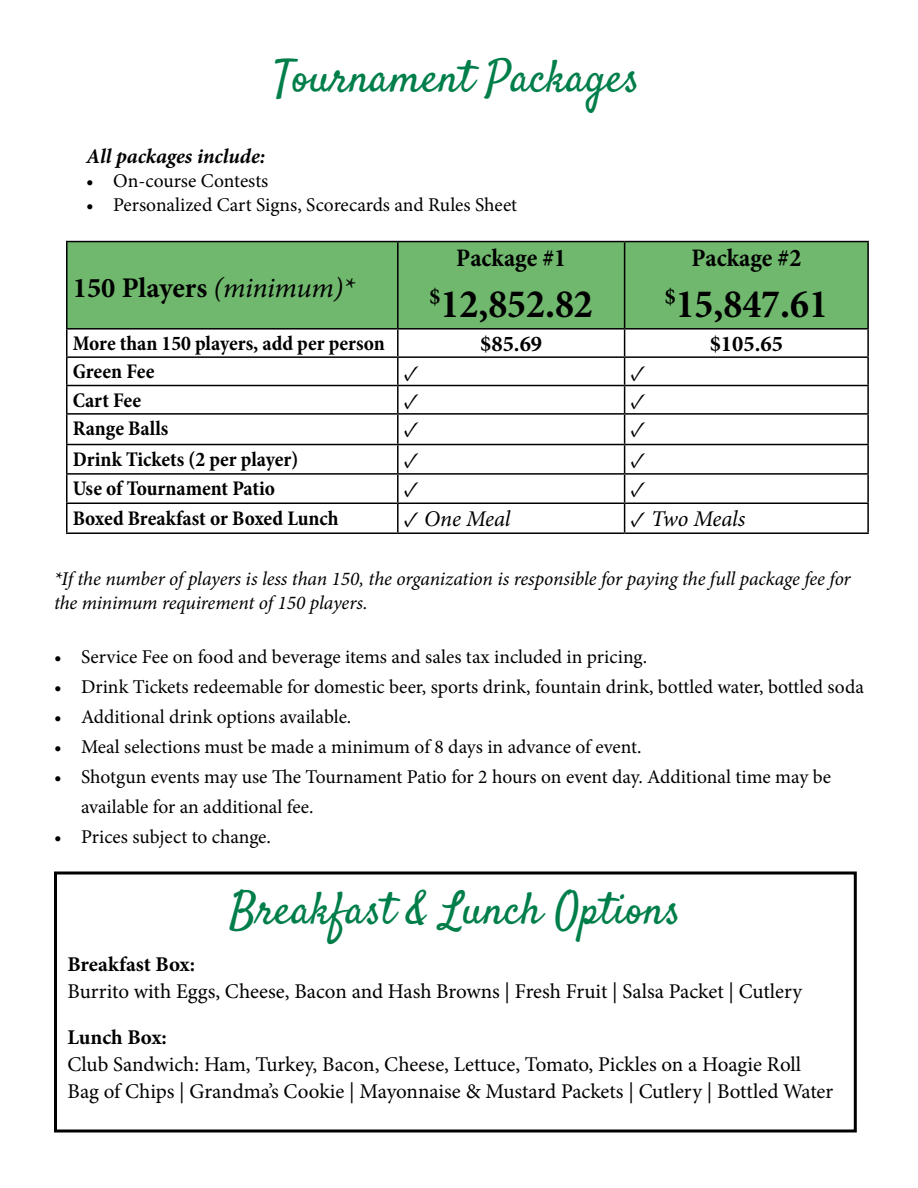
<style>
.page{position:relative;width:918px;height:1188px;background:#fff}
.page>*{position:absolute;margin:0;border:0;box-sizing:border-box;transform-origin:0 0}
.t1{font:45px "Satisfy";color:#007e4a}
.t2{font:700 condensed 40.5px "Minion Pro";color:#000}
.t3{font:700 28.5px "Minion Pro";color:#000}
.t4{font:700 condensed 25.5px "Minion Pro";color:#000}
.t5{font:italic 22.5px "Minion Pro";letter-spacing:-.005em;color:#000}
.t6{font:700 22.5px "Minion Pro";color:#000}
.t7{font:22.5px "Minion Pro";color:#000}
.t8{font:21px/27px "Minion Pro";letter-spacing:-.005em;color:#000}
.t9{font:700 condensed 21px "Minion Pro";color:#000}
.t10{font:700 21px "Minion Pro";color:#000}
.t11{font:italic 700 21px "Minion Pro";letter-spacing:-.005em;color:#000}
.t12{font:19.5px/30px "Minion Pro";color:#000}
.t13{font:italic 19.5px/24px "Minion Pro";letter-spacing:-.01em;color:#000}
.s1{font-weight:400;font-style:italic}
.s2{font-style:normal}
</style>
<div class="page">
<div style="left:67px;top:242px;width:331px;height:87px;background:#6fb86d"></div>
<svg style="left:68px;top:384px;width:329px;height:119px"></svg>
<hr style="left:66px;top:241px;width:332px;height:1px;background:#000">
<hr style="left:66px;top:242px;width:2px;height:86px;background:#000">
<hr style="left:398px;top:241px;width:227px;height:1px;background:#000">
<hr style="left:397px;top:242px;width:2px;height:86px;background:#000">
<hr style="left:625px;top:241px;width:244px;height:1px;background:#000">
<hr style="left:867px;top:242px;width:2px;height:86px;background:#000">
<hr style="left:66px;top:328px;width:332px;height:2px;background:#000">
<hr style="left:66px;top:330px;width:2px;height:26px;background:#000">
<hr style="left:397px;top:330px;width:2px;height:26px;background:#000">
<hr style="left:625px;top:328px;width:244px;height:2px;background:#000">
<hr style="left:867px;top:330px;width:2px;height:26px;background:#000">
<hr style="left:66px;top:356px;width:332px;height:2px;background:#000">
<hr style="left:66px;top:358px;width:2px;height:27px;background:#000">
<hr style="left:397px;top:358px;width:2px;height:27px;background:#000">
<hr style="left:625px;top:356px;width:244px;height:2px;background:#000">
<hr style="left:867px;top:358px;width:2px;height:27px;background:#000">
<hr style="left:66px;top:385px;width:332px;height:1px;background:#000">
<hr style="left:66px;top:386px;width:2px;height:27px;background:#000">
<hr style="left:397px;top:386px;width:2px;height:27px;background:#000">
<hr style="left:625px;top:385px;width:244px;height:1px;background:#000">
<hr style="left:867px;top:386px;width:2px;height:27px;background:#000">
<hr style="left:66px;top:413px;width:332px;height:2px;background:#000">
<hr style="left:66px;top:415px;width:2px;height:29px;background:#000">
<hr style="left:397px;top:415px;width:2px;height:29px;background:#000">
<hr style="left:625px;top:413px;width:244px;height:2px;background:#000">
<hr style="left:867px;top:415px;width:2px;height:29px;background:#000">
<hr style="left:66px;top:444px;width:332px;height:1px;background:#000">
<hr style="left:66px;top:445px;width:2px;height:28px;background:#000">
<hr style="left:397px;top:445px;width:2px;height:28px;background:#000">
<hr style="left:625px;top:444px;width:244px;height:1px;background:#000">
<hr style="left:867px;top:445px;width:2px;height:28px;background:#000">
<hr style="left:66px;top:473px;width:332px;height:2px;background:#000">
<hr style="left:66px;top:475px;width:2px;height:28px;background:#000">
<hr style="left:397px;top:475px;width:2px;height:28px;background:#000">
<hr style="left:625px;top:473px;width:244px;height:2px;background:#000">
<hr style="left:867px;top:475px;width:2px;height:28px;background:#000">
<hr style="left:66px;top:503px;width:332px;height:1px;background:#000">
<hr style="left:66px;top:504px;width:2px;height:28px;background:#000">
<hr style="left:397px;top:504px;width:2px;height:28px;background:#000">
<hr style="left:625px;top:503px;width:244px;height:1px;background:#000">
<svg style="left:398px;top:242px;width:470px;height:290px"></svg>
<hr style="left:867px;top:504px;width:2px;height:28px;background:#000">
<hr style="left:66px;top:532px;width:332px;height:2px;background:#000">
<hr style="left:398px;top:532px;width:227px;height:2px;background:#000">
<hr style="left:625px;top:532px;width:244px;height:2px;background:#000">
<div style="left:54px;top:872px;width:803px;height:260px;border:3px solid #000"></div>
<h1 class="t1" style="left:274px;top:49px;width:368px">Tournament Packages</h1>
<p class="t11" style="left:86px;top:142px;width:181px">All packages include:</p>
<p class="t12" style="left:86px;top:166px;width:184px">• On-course Contests</p>
<p class="t12" style="left:86px;top:190px;width:433px">• Personalized Cart Signs, Scorecards and Rules Sheet</p>
<h3 class="t3" style="left:73px;top:268px;width:283px">150 Players <span class="s1">(minimum)*</span></h3>
<h3 class="t4" style="left:456px;top:240px;width:111px">Package #1</h3>
<h2 class="t2" style="left:430px;top:276px;width:165px"><sup>$</sup>12,852.82</h2>
<h3 class="t4" style="left:691px;top:240px;width:111px">Package #2</h3>
<h2 class="t2" style="left:665px;top:276px;width:165px"><sup>$</sup>15,847.61</h2>
<p class="t9" style="left:73px;top:329px;width:314px">More than 150 players, add per person</p>
<p class="t6" style="left:480px;top:328px;width:63px">$85.69</p>
<p class="t6" style="left:710px;top:328px;width:75px">$105.65</p>
<p class="t9" style="left:73px;top:357px;width:83px">Green Fee</p>
<p class="t7" style="left:404px;top:357px;width:17px">✓</p>
<p class="t7" style="left:631px;top:357px;width:17px">✓</p>
<p class="t9" style="left:73px;top:386px;width:70px">Cart Fee</p>
<p class="t7" style="left:404px;top:386px;width:17px">✓</p>
<p class="t7" style="left:631px;top:386px;width:17px">✓</p>
<p class="t9" style="left:73px;top:414px;width:97px">Range Balls</p>
<p class="t7" style="left:404px;top:414px;width:17px">✓</p>
<p class="t7" style="left:631px;top:414px;width:17px">✓</p>
<p class="t9" style="left:73px;top:445px;width:227px">Drink Tickets (2 per player)</p>
<p class="t7" style="left:404px;top:445px;width:17px">✓</p>
<p class="t7" style="left:631px;top:445px;width:17px">✓</p>
<p class="t9" style="left:73px;top:474px;width:204px">Use of Tournament Patio</p>
<p class="t7" style="left:404px;top:474px;width:17px">✓</p>
<p class="t7" style="left:631px;top:474px;width:17px">✓</p>
<p class="t9" style="left:73px;top:503px;width:267px">Boxed Breakfast or Boxed Lunch</p>
<p class="t5" style="left:404px;top:503px;width:108px"><span class="s2">✓</span> One Meal</p>
<p class="t5" style="left:631px;top:503px;width:116px"><span class="s2">✓</span> Two Meals</p>
<p class="t13" style="left:54px;top:567px;width:798px">*If the number of players is less than 150, the organization is responsible for paying the full package fee for the minimum requirement of 150 players.</p>
<p class="t12" style="left:54px;top:642px;width:595px">• Service Fee on food and beverage items and sales tax included in pricing.</p>
<p class="t12" style="left:54px;top:672px;width:811px">• Drink Tickets redeemable for domestic beer, sports drink, fountain drink, bottled water, bottled soda</p>
<p class="t12" style="left:54px;top:702px;width:299px">• Additional drink options available.</p>
<p class="t12" style="left:54px;top:732px;width:589px">• Meal selections must be made a minimum of 8 days in advance of event.</p>
<p class="t12" style="left:81px;top:762px;width:752px;text-indent:-27px">• Shotgun events may use The Tournament Patio for 2 hours on event day. Additional time may be available for an additional fee.</p>
<p class="t12" style="left:54px;top:822px;width:218px">• Prices subject to change.</p>
<h1 class="t1" style="left:230px;top:881px;width:453px">Breakfast &amp; Lunch Options</h1>
<p class="t10" style="left:68px;top:949px;width:129px">Breakfast Box:</p>
<p class="t8" style="left:68px;top:978px;width:736px">Burrito with Eggs, Cheese, Bacon and Hash Browns | Fresh Fruit | Salsa Packet | Cutlery</p>
<p class="t10" style="left:68px;top:1023px;width:101px">Lunch Box:</p>
<p class="t8" style="left:68px;top:1051px;width:767px">Club Sandwich: Ham, Turkey, Bacon, Cheese, Lettuce, Tomato, Pickles on a Hoagie Roll<br>Bag of Chips | Grandma’s Cookie | Mayonnaise &amp; Mustard Packets | Cutlery | Bottled Water</p>
</div>
